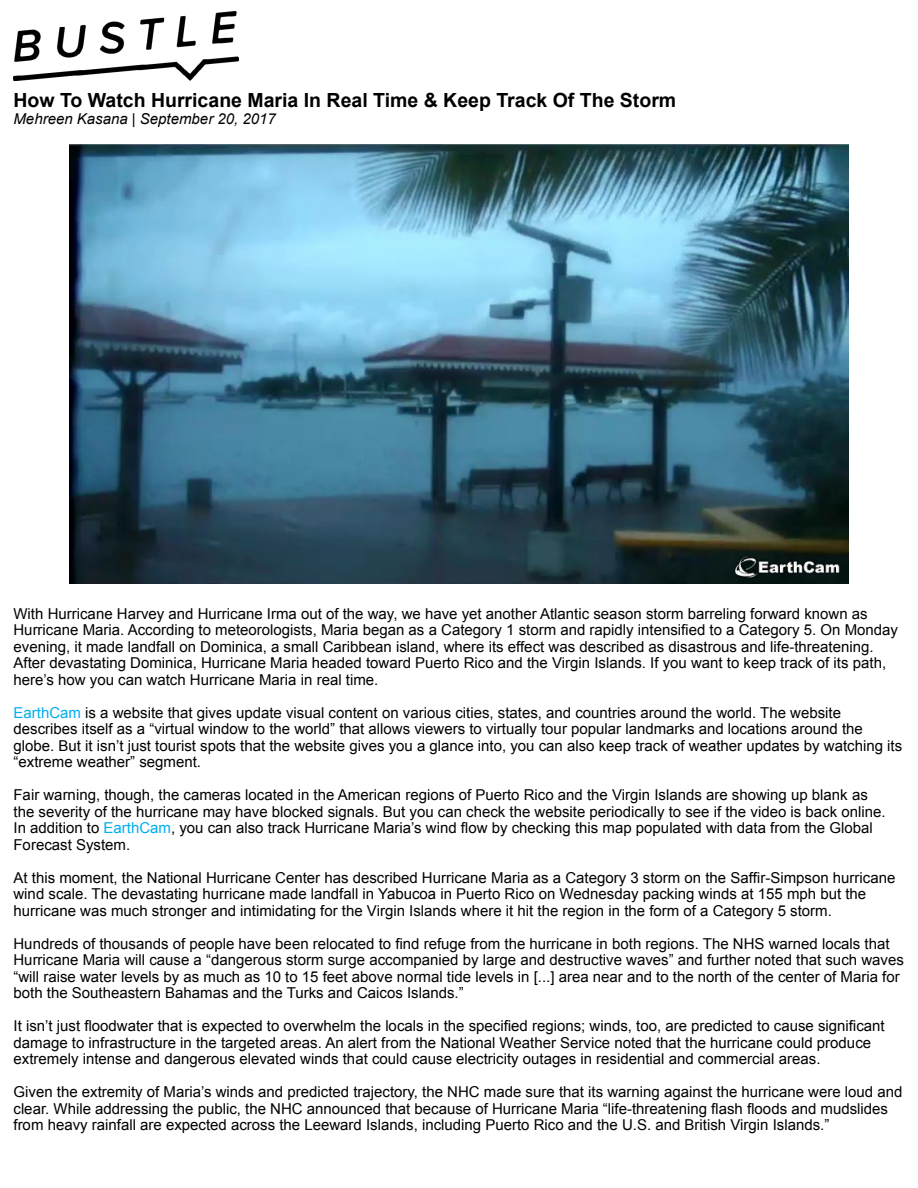
<style>
.page{position:relative;width:918px;height:1188px;background:#fff}
.page>*{position:absolute;margin:0;border:0;box-sizing:border-box;transform-origin:0 0}
.t1{font:700 19.5px "Arial";color:#000}
.t2{font:15px/16.5px "Arial";color:#000}
.t3{font:italic 15px "Arial";color:#000}
.s1{color:#00aeef}
</style>
<div class="page">
<img style="left:69px;top:145px;width:779px;height:438px">
<img style="left:14px;top:12px;width:224px;height:69px">
<h1 class="t1" style="left:14px;top:87px;width:664px">How To Watch Hurricane Maria In Real Time &amp; Keep Track Of The Storm</h1>
<p class="t3" style="left:14px;top:109px;width:264px">Mehreen Kasana | September 20, 2017</p>
<p class="t2" style="left:14px;top:605px;width:886px">With Hurricane Harvey and Hurricane Irma out of the way, we have yet another Atlantic season storm barreling forward known as Hurricane Maria. According to meteorologists, Maria began as a Category 1 storm and rapidly intensified to a Category 5. On Monday evening, it made landfall on Dominica, a small Caribbean island, where its effect was described as disastrous and life-threatening.<br>After devastating Dominica, Hurricane Maria headed toward Puerto Rico and the Virgin Islands. If you want to keep track of its path, here’s how you can watch Hurricane Maria in real time.</p>
<p class="t2" style="left:14px;top:704px;width:890px"><span class="s1">EarthCam</span> is a website that gives update visual content on various cities, states, and countries around the world. The website describes itself as a “virtual window to the world” that allows viewers to virtually tour popular landmarks and locations around the globe. But it isn’t just tourist spots that the website gives you a glance into, you can also keep track of weather updates by watching its “extreme weather” segment.</p>
<p class="t2" style="left:14px;top:787px;width:874px">Fair warning, though, the cameras located in the American regions of Puerto Rico and the Virgin Islands are showing up blank as the severity of the hurricane may have blocked signals. But you can check the website periodically to see if the video is back online.<br>In addition to <span class="s1">EarthCam</span>, you can also track Hurricane Maria’s wind flow by checking this map populated with data from the Global Forecast System.</p>
<p class="t2" style="left:14px;top:869px;width:883px">At this moment, the National Hurricane Center has described Hurricane Maria as a Category 3 storm on the Saffir-Simpson hurricane wind scale. The devastating hurricane made landfall in Yabucoa in Puerto Rico on Wednesday packing winds at 155 mph but the hurricane was much stronger and intimidating for the Virgin Islands where it hit the region in the form of a Category 5 storm.</p>
<p class="t2" style="left:14px;top:935px;width:892px">Hundreds of thousands of people have been relocated to find refuge from the hurricane in both regions. The NHS warned locals that Hurricane Maria will cause a “dangerous storm surge accompanied by large and destructive waves” and further noted that such waves “will raise water levels by as much as 10 to 15 feet above normal tide levels in [...] area near and to the north of the center of Maria for both the Southeastern Bahamas and the Turks and Caicos Islands.”</p>
<p class="t2" style="left:14px;top:1018px;width:873px">It isn’t just floodwater that is expected to overwhelm the locals in the specified regions; winds, too, are predicted to cause significant damage to infrastructure in the targeted areas. An alert from the National Weather Service noted that the hurricane could produce extremely intense and dangerous elevated winds that could cause electricity outages in residential and commercial areas.</p>
<p class="t2" style="left:14px;top:1084px;width:891px">Given the extremity of Maria’s winds and predicted trajectory, the NHC made sure that its warning against the hurricane were loud and clear. While addressing the public, the NHC announced that because of Hurricane Maria “life-threatening flash floods and mudslides from heavy rainfall are expected across the Leeward Islands, including Puerto Rico and the U.S. and British Virgin Islands.”</p>
</div>
